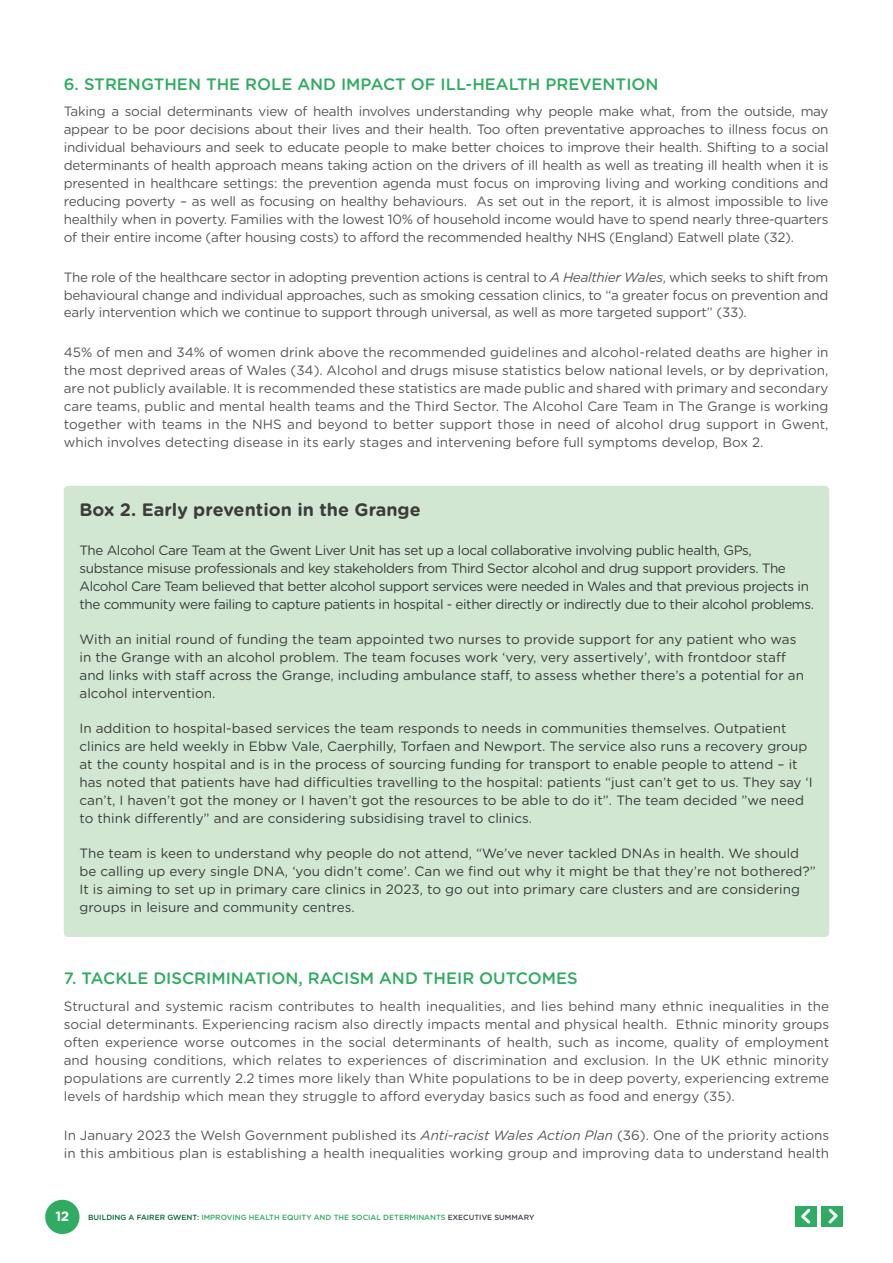
<style>
.page{position:relative;width:893px;height:1263px;background:#fff}
.page>*{position:absolute;margin:0;border:0;box-sizing:border-box;transform-origin:0 0}
.t1{font:700 18px "Gotham Rounded";color:#3c3c3b}
.t2{font:500 16.5px "Gotham Rounded";color:#30ac62}
.t3{font:13.5px/18px "Gotham Rounded";color:#575756;text-align:justify}
.t4{font:13.5px/18px "Gotham Rounded";color:#3c3c3b}
.t5{font:13.5px/18px "Gotham Rounded";letter-spacing:-.03em;color:#3c3c3b}
.t6{font:700 13.5px "Gotham Rounded";color:#fff}
.t7{font:500 7.5px "Gotham Rounded";color:#30ac62}
.s1{font-style:italic}
.s2{color:#046734}
.s3{color:#42454f}
</style>
<div class="page">
<div style="left:45px;top:1200px;width:35px;height:34px;background:#30ac62;border-radius:50%"></div>
<div style="left:796px;top:1206px;width:21px;height:20px;background:#30ac62"></div>
<svg style="left:801px;top:1208px;width:10px;height:16px"></svg>
<div style="left:822px;top:1206px;width:21px;height:20px;background:#30ac62"></div>
<svg style="left:828px;top:1208px;width:10px;height:16px"></svg>
<div style="left:64px;top:486px;width:765px;height:451px;background:#d2e7d2;border-radius:4px"></div>
<p class="t2" style="left:64px;top:72px;width:596px">6. STRENGTHEN THE ROLE AND IMPACT OF ILL-HEALTH PREVENTION</p>
<p class="t3" style="left:64px;top:102px;width:766px">Taking a social determinants view of health involves understanding why people make what, from the outside, may appear to be poor decisions about their lives and their health. Too often preventative approaches to illness focus on individual behaviours and seek to educate people to make better choices to improve their health. Shifting to a social determinants of health approach means taking action on the drivers of ill health as well as treating ill health when it is presented in healthcare settings: the prevention agenda must focus on improving living and working conditions and reducing poverty – as well as focusing on healthy behaviours. As set out in the report, it is almost impossible to live healthily when in poverty. Families with the lowest 10% of household income would have to spend nearly three-quarters of their entire income (after housing costs) to afford the recommended healthy NHS (England) Eatwell plate (32).</p>
<p class="t3" style="left:64px;top:267px;width:766px">The role of the healthcare sector in adopting prevention actions is central to <span class="s1">A Healthier Wales</span>, which seeks to shift from behavioural change and individual approaches, such as smoking cessation clinics, to “a greater focus on prevention and early intervention which we continue to support through universal, as well as more targeted support” (33).</p>
<p class="t3" style="left:64px;top:342px;width:766px">45% of men and 34% of women drink above the recommended guidelines and alcohol-related deaths are higher in the most deprived areas of Wales (34). Alcohol and drugs misuse statistics below national levels, or by deprivation, are not publicly available. It is recommended these statistics are made public and shared with primary and secondary care teams, public and mental health teams and the Third Sector. The Alcohol Care Team in The Grange is working together with teams in the NHS and beyond to better support those in need of alcohol drug support in Gwent, which involves detecting disease in its early stages and intervening before full symptoms develop, Box 2.</p>
<h1 class="t1" style="left:80px;top:496px;width:343px">Box 2. Early prevention in the Grange</h1>
<p class="t5" style="left:80px;top:541px;width:736px">The Alcohol Care Team at the Gwent Liver Unit has set up a local collaborative involving public health, GPs, substance misuse professionals and key stakeholders from Third Sector alcohol and drug support providers. The Alcohol Care Team believed that better alcohol support services were needed in Wales and that previous projects in the community were failing to capture patients in hospital - either directly or indirectly due to their alcohol problems.</p>
<p class="t4" style="left:80px;top:630px;width:726px">With an initial round of funding the team appointed two nurses to provide support for any patient who was in the Grange with an alcohol problem. The team focuses work ‘very, very assertively’, with frontdoor staff and links with staff across the Grange, including ambulance staff, to assess whether there’s a potential for an alcohol intervention.</p>
<p class="t4" style="left:80px;top:719px;width:735px">In addition to hospital-based services the team responds to needs in communities themselves. Outpatient clinics are held weekly in Ebbw Vale, Caerphilly, Torfaen and Newport. The service also runs a recovery group at the county hospital and is in the process of sourcing funding for transport to enable people to attend – it has noted that patients have had difficulties travelling to the hospital: patients “just can’t get to us. They say ‘I can’t, I haven’t got the money or I haven’t got the resources to be able to do it”. The team decided ”we need to think differently” and are considering subsidising travel to clinics.</p>
<p class="t4" style="left:80px;top:844px;width:738px">The team is keen to understand why people do not attend, “We’ve never tackled DNAs in health. We should be calling up every single DNA, ‘you didn’t come’. Can we find out why it might be that they’re not bothered?” It is aiming to set up in primary care clinics in 2023, to go out into primary care clusters and are considering groups in leisure and community centres.</p>
<p class="t2" style="left:64px;top:966px;width:515px">7. TACKLE DISCRIMINATION, RACISM AND THEIR OUTCOMES</p>
<p class="t3" style="left:64px;top:996px;width:767px">Structural and systemic racism contributes to health inequalities, and lies behind many ethnic inequalities in the social determinants. Experiencing racism also directly impacts mental and physical health. Ethnic minority groups often experience worse outcomes in the social determinants of health, such as income, quality of employment and housing conditions, which relates to experiences of discrimination and exclusion. In the UK ethnic minority populations are currently 2.2 times more likely than White populations to be in deep poverty, experiencing extreme levels of hardship which mean they struggle to afford everyday basics such as food and energy (35).</p>
<p class="t3" style="left:64px;top:1125px;width:767px">In January 2023 the Welsh Government published its <span class="s1">Anti-racist Wales Action Plan</span> (36). One of the priority actions in this ambitious plan is establishing a health inequalities working group and improving data to understand health</p>
<p class="t6" style="left:56px;top:1206px;width:15px">12</p>
<p class="t7" style="left:88px;top:1212px;width:447px"><span class="s2">BUILDING A FAIRER GWENT:</span> IMPROVING HEALTH EQUITY AND THE SOCIAL DETERMINANTS <span class="s3">EXECUTIVE SUMMARY</span></p>
</div>
